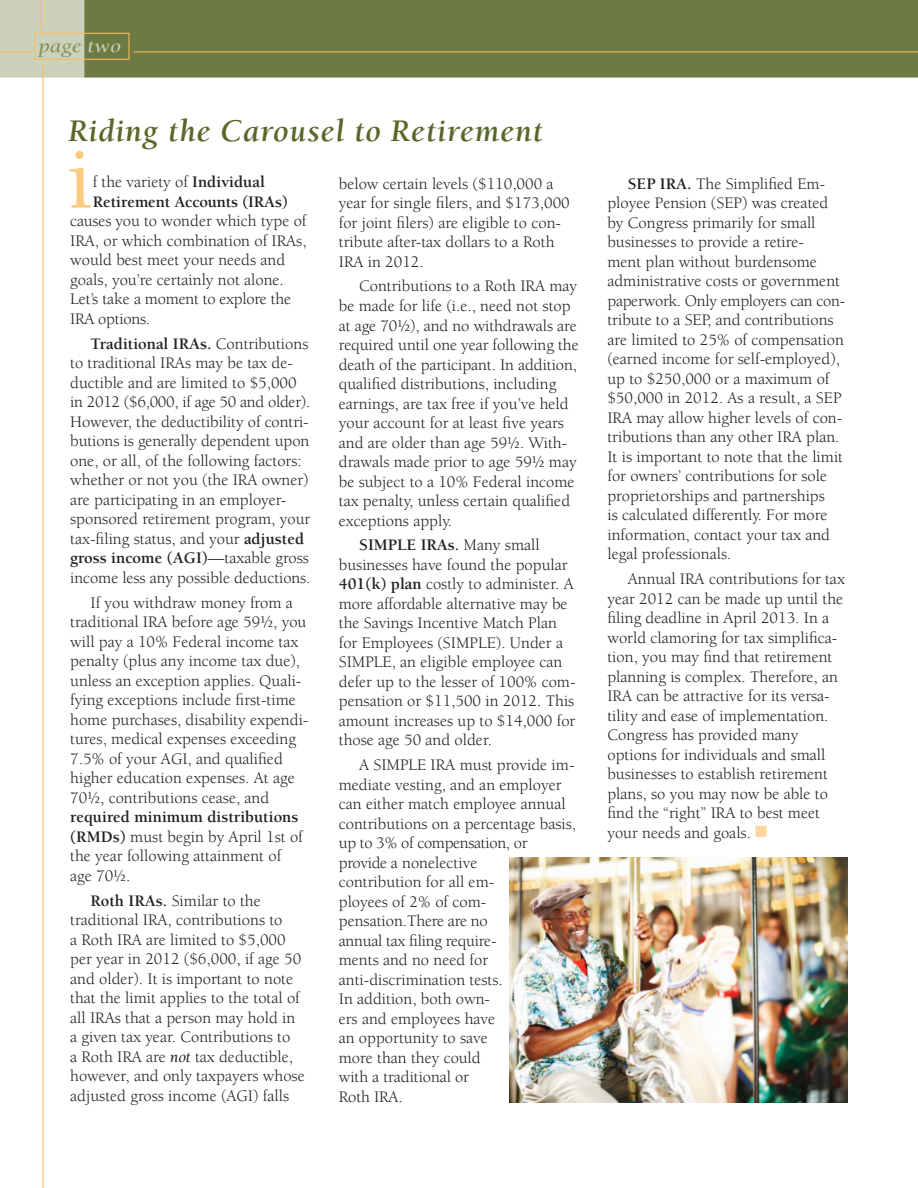
<style>
.page{position:relative;width:918px;height:1188px;background:#fff}
.page>*{position:absolute;margin:0;border:0;box-sizing:border-box;transform-origin:0 0}
.t1{font:500 90px "Berkeley";color:#fec980}
.t2{font:italic 700 32.25px "Berkeley";letter-spacing:.025em;color:#586829}
.t3{font:italic 19.5px "Berkeley";color:#818e5b;scale:1.2 1}
.t4{font:16.5px/19.5px "Berkeley";color:#231f20}
.t5{font:700 16.5px/19.5px "Berkeley";letter-spacing:-.01em;color:#231f20}
.s1{color:#ccd2b9}
.s2{font-weight:400}
.s3{font-weight:700}
.s4{font-style:italic}
</style>
<div class="page">
<div style="left:0;top:0;width:84px;height:78px;background:#ccd2b9"></div>
<hr style="left:41px;top:0;width:1px;height:30px;background:#fdba58">
<div style="left:84px;top:0;width:834px;height:78px;background:#6d7b42"></div>
<div style="left:34px;top:33px;width:96px;height:27px;border:1px solid #fdba58"></div>
<hr style="left:134px;top:51px;width:784px;height:1px;background:#fdba58">
<hr style="left:0;top:51px;width:32px;height:1px;background:#fdba58">
<hr style="left:42px;top:64px;width:1px;height:1124px;background:#fdba58">
<img style="left:509px;top:858px;width:339px;height:245px">
<p class="t3" style="left:39px;top:36px;width:70px">page <span class="s1">two</span></p>
<h2 class="t2" style="left:69px;top:114px;width:476px">Riding the Carousel to Retirement</h2>
<h1 class="t1" style="left:67px;top:132px;width:27px">i</h1>
<p class="t5" style="left:93px;top:173px;width:197px"><span class="s2">f the variety of</span> Individual<br>Retirement Accounts (IRAs)</p>
<p class="t4" style="left:70px;top:212px;width:238px">causes you to wonder which type of<br>IRA, or which combination of IRAs, would best meet your needs and goals, you’re certainly not alone.<br>Let’s take a moment to explore the<br>IRA options.</p>
<p class="t4" style="left:70px;top:334px;width:242px;text-indent:20px"><span class="s3">Traditional IRAs.</span> Contributions to traditional IRAs may be tax de&shy;ductible and are limited to $5,000 in 2012 ($6,000, if age 50 and older).<br>However, the deductibility of contri&shy;butions is generally dependent upon one, or all, of the following factors: whether or not you (the IRA owner) are participating in an employer&shy;sponsored retirement program, your tax-filing status, and your <span class="s3">adjusted gross income (AGI)</span>—taxable gross income less any possible deductions.</p>
<p class="t4" style="left:70px;top:593px;width:240px;text-indent:20px">If you withdraw money from a traditional IRA before age 59½, you will pay a 10% Federal income tax penalty (plus any income tax due), unless an exception applies. Quali&shy;fying exceptions include first-time home purchases, disability expendi&shy;tures, medical expenses exceeding 7.5% of your AGI, and qualified higher education expenses. At age 70½, contributions cease, and</p>
<p class="t4" style="left:70px;top:808px;width:234px"><span class="s3">required minimum distributions (RMDs)</span> must begin by April 1st of the year following attainment of age 70½.</p>
<p class="t4" style="left:70px;top:891px;width:236px;text-indent:20px"><span class="s3">Roth IRAs.</span> Similar to the traditional IRA, contributions to<br>a Roth IRA are limited to $5,000 per year in 2012 ($6,000, if age 50 and older). It is important to note that the limit applies to the total of all IRAs that a person may hold in a given tax year. Contributions to<br>a Roth IRA are <span class="s4">not</span> tax deductible, however, and only taxpayers whose adjusted gross income (AGI) falls</p>
<p class="t4" style="left:339px;top:174px;width:233px">below certain levels ($110,000 a year for single filers, and $173,000 for joint filers) are eligible to con&shy;tribute after-tax dollars to a Roth<br>IRA in 2012.</p>
<p class="t4" style="left:339px;top:277px;width:241px;text-indent:20px">Contributions to a Roth IRA may be made for life (i.e., need not stop at age 70½), and no withdrawals are required until one year following the death of the participant. In addition, qualified distributions, including earnings, are tax free if you’ve held your account for at least five years and are older than age 59½. With&shy;drawals made prior to age 59½ may be subject to a 10% Federal income tax penalty, unless certain qualified exceptions apply.</p>
<p class="t4" style="left:339px;top:536px;width:238px;text-indent:20px"><span class="s3">SIMPLE IRAs.</span> Many small businesses have found the popular<br><span class="s3">401(k) plan</span> costly to administer. A more affordable alternative may be the Savings Incentive Match Plan for Employees (SIMPLE). Under a<br>SIMPLE, an eligible employee can defer up to the lesser of 100% com&shy;pensation or $11,500 in 2012. This amount increases up to $14,000 for those age 50 and older.</p>
<p class="t4" style="left:339px;top:756px;width:239px;text-indent:20px">A SIMPLE IRA must provide im&shy;mediate vesting, and an employer can either match employee annual contributions on a percentage basis, up to 3% of compensation, or provide a nonelective<br>contribution for all em-<br>ployees of 2% of com&shy;pensation.There are no<br>annual tax filing require-<br>ments and no need for anti-discrimination tests.<br>In addition, both own-<br>ers and employees have<br>an opportunity to save<br>more than they could<br>with a traditional or<br>Roth IRA.</p>
<p class="t4" style="left:607px;top:174px;width:239px;text-indent:20px"><span class="s3">SEP IRA.</span> The Simplified Em&shy;ployee Pension (SEP) was created by Congress primarily for small businesses to provide a retire-<br>ment plan without burdensome administrative costs or government paperwork. Only employers can con&shy;tribute to a SEP, and contributions are limited to 25% of compensation (earned income for self-employed), up to $250,000 or a maximum of $50,000 in 2012. As a result, a SEP IRA may allow higher levels of con&shy;tributions than any other IRA plan.<br>It is important to note that the limit for owners’ contributions for sole proprietorships and partnerships<br>is calculated differently. For more information, contact your tax and legal professionals.</p>
<p class="t4" style="left:607px;top:569px;width:239px;text-indent:20px">Annual IRA contributions for tax year 2012 can be made up until the filing deadline in April 2013. In a world clamoring for tax simplifica&shy;tion, you may find that retirement planning is complex. Therefore, an<br>IRA can be attractive for its versa&shy;tility and ease of implementation.<br>Congress has provided many options for individuals and small businesses to establish retirement plans, so you may now be able to find the “right” IRA to best meet your needs and goals. <sup>■</sup></p>
</div>
